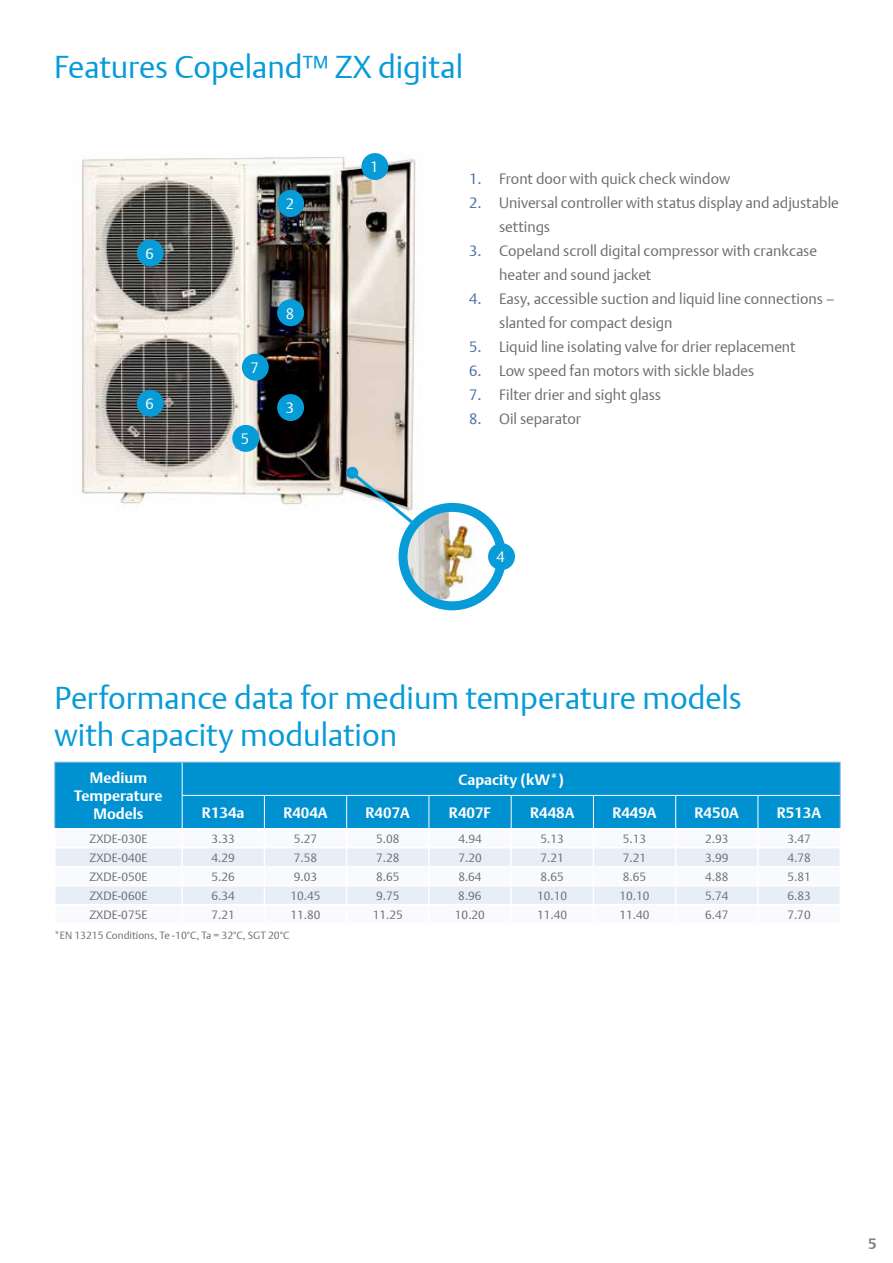
<style>
.page{position:relative;width:893px;height:1263px;background:#fff}
.page>*{position:absolute;margin:0;border:0;box-sizing:border-box;transform-origin:0 0}
.t1{font:31.5px/37.5px "DTL Argo T Light";color:#079bd7}
.t2{font:15px/24px "DTL Argo T Light";color:#6d6e71}
.t3{font:700 15px/18px "DTL Argo T";color:#fff;text-align:center}
.t4{font:15px "DTL Argo T Light";color:#fff}
.t5{font:700 15px "DTL Argo T";color:#808285}
.t6{font:12px "DTL Argo T Light";color:#6d6e71}
.t7{font:10.5px "DTL Argo T Light";color:#6d6e71}
.s1{color:#4a6ea7}
</style>
<div class="page">
<img style="left:82px;top:153px;width:346px;height:401px">
<img style="left:408px;top:512px;width:89px;height:89px;border-radius:45px">
<div style="left:399px;top:503px;width:107px;height:107px;border:9px solid #079bd7;border-radius:50%"></div>
<svg style="left:348px;top:469px;width:70px;height:59px"></svg>
<div style="left:346px;top:467px;width:12px;height:12px;background:#079bd7;border-radius:50%"></div>
<div style="left:361px;top:153px;width:27px;height:27px;background:#079bd7;border-radius:50%"></div>
<div style="left:277px;top:394px;width:27px;height:27px;background:#079bd7;border-radius:50%"></div>
<div style="left:488px;top:543px;width:27px;height:27px;background:#079bd7;border-radius:50%"></div>
<div style="left:232px;top:425px;width:27px;height:27px;background:#079bd7;border-radius:50%"></div>
<div style="left:137px;top:390px;width:27px;height:27px;background:#079bd7;border-radius:50%"></div>
<div style="left:137px;top:240px;width:27px;height:26px;background:#079bd7;border-radius:50%"></div>
<div style="left:242px;top:354px;width:27px;height:27px;background:#079bd7;border-radius:50%"></div>
<div style="left:277px;top:299px;width:27px;height:27px;background:#079bd7;border-radius:50%"></div>
<div style="left:277px;top:190px;width:27px;height:27px;background:#079bd7;border-radius:50%"></div>
<div style="left:55px;top:763px;width:785px;height:65px;background:#0091d1"></div>
<hr style="left:840px;top:762px;width:1px;height:33px;background:#94bde5">
<hr style="left:182px;top:762px;width:1px;height:33px;background:#fff">
<hr style="left:182px;top:795px;width:82px;height:1px;background:#fff">
<hr style="left:182px;top:796px;width:1px;height:32px;background:#fff">
<hr style="left:264px;top:795px;width:83px;height:1px;background:#fff">
<hr style="left:264px;top:796px;width:1px;height:32px;background:#fff">
<hr style="left:347px;top:795px;width:82px;height:1px;background:#fff">
<hr style="left:346px;top:796px;width:1px;height:32px;background:#fff">
<hr style="left:429px;top:795px;width:82px;height:1px;background:#fff">
<hr style="left:429px;top:796px;width:1px;height:32px;background:#fff">
<hr style="left:511px;top:795px;width:82px;height:1px;background:#fff">
<hr style="left:511px;top:796px;width:1px;height:32px;background:#fff">
<hr style="left:593px;top:795px;width:83px;height:1px;background:#fff">
<hr style="left:593px;top:796px;width:1px;height:32px;background:#fff">
<hr style="left:676px;top:795px;width:82px;height:1px;background:#fff">
<hr style="left:675px;top:796px;width:1px;height:32px;background:#fff">
<hr style="left:758px;top:795px;width:82px;height:1px;background:#fff">
<hr style="left:758px;top:796px;width:1px;height:32px;background:#fff">
<hr style="left:54px;top:762px;width:128px;height:1px;background:#94bde5">
<hr style="left:54px;top:762px;width:1px;height:33px;background:#94bde5">
<hr style="left:54px;top:795px;width:1px;height:33px;background:#94bde5">
<hr style="left:182px;top:762px;width:82px;height:1px;background:#94bde5">
<hr style="left:264px;top:762px;width:83px;height:1px;background:#94bde5">
<hr style="left:347px;top:762px;width:82px;height:1px;background:#94bde5">
<hr style="left:429px;top:762px;width:82px;height:1px;background:#94bde5">
<hr style="left:511px;top:762px;width:82px;height:1px;background:#94bde5">
<hr style="left:593px;top:762px;width:83px;height:1px;background:#94bde5">
<hr style="left:676px;top:762px;width:82px;height:1px;background:#94bde5">
<hr style="left:758px;top:762px;width:83px;height:1px;background:#94bde5">
<hr style="left:840px;top:795px;width:1px;height:33px;background:#94bde5">
<svg style="left:55px;top:848px;width:785px;height:56px"></svg>
<h1 class="t1" style="left:54px;top:48px;width:411px">Features Copeland™ ZX digital</h1>
<p class="t4" style="left:145px;top:245px;width:10px">6</p>
<p class="t4" style="left:145px;top:395px;width:10px">6</p>
<p class="t4" style="left:286px;top:195px;width:10px">2</p>
<p class="t4" style="left:250px;top:359px;width:10px">7</p>
<p class="t4" style="left:241px;top:430px;width:10px">5</p>
<p class="t4" style="left:286px;top:304px;width:10px">8</p>
<p class="t4" style="left:286px;top:399px;width:10px">3</p>
<p class="t4" style="left:370px;top:158px;width:10px">1</p>
<p class="t2" style="left:469px;top:166px;width:262px"><span class="s1">1.</span> Front door with quick check window</p>
<p class="t2" style="left:499px;top:190px;width:341px;text-indent:-30px"><span class="s1">2.</span> Universal controller with status display and adjustable settings</p>
<p class="t2" style="left:499px;top:238px;width:320px;text-indent:-30px"><span class="s1">3.</span> Copeland scroll digital compressor with crankcase heater and sound jacket</p>
<p class="t2" style="left:499px;top:286px;width:337px;text-indent:-30px"><span class="s1">4.</span> Easy, accessible suction and liquid line connections – slanted for compact design</p>
<p class="t2" style="left:469px;top:334px;width:328px"><span class="s1">5.</span> Liquid line isolating valve for drier replacement</p>
<p class="t2" style="left:469px;top:358px;width:287px"><span class="s1">6.</span> Low speed fan motors with sickle blades</p>
<p class="t2" style="left:469px;top:382px;width:193px"><span class="s1">7.</span> Filter drier and sight glass</p>
<p class="t2" style="left:469px;top:406px;width:113px"><span class="s1">8.</span> Oil separator</p>
<p class="t4" style="left:497px;top:548px;width:10px">4</p>
<h1 class="t1" style="left:55px;top:678px;width:689px">Performance data for medium temperature models with capacity modulation</h1>
<p class="t3" style="left:74px;top:769px;width:90px">Medium<br>Temperature<br>Models</p>
<p class="t3" style="left:458px;top:770px;width:107px">Capacity (kW*)</p>
<p class="t3" style="left:202px;top:803px;width:44px">R134a</p>
<p class="t3" style="left:283px;top:803px;width:46px">R404A</p>
<p class="t3" style="left:366px;top:803px;width:46px">R407A</p>
<p class="t3" style="left:449px;top:803px;width:44px">R407F</p>
<p class="t3" style="left:530px;top:803px;width:46px">R448A</p>
<p class="t3" style="left:612px;top:803px;width:46px">R449A</p>
<p class="t3" style="left:695px;top:803px;width:46px">R450A</p>
<p class="t3" style="left:777px;top:803px;width:46px">R513A</p>
<p class="t6" style="left:89px;top:831px;width:59px">ZXDE-030E</p>
<p class="t6" style="left:212px;top:831px;width:25px">3.33</p>
<p class="t6" style="left:294px;top:831px;width:25px">5.27</p>
<p class="t6" style="left:376px;top:831px;width:25px">5.08</p>
<p class="t6" style="left:458px;top:831px;width:25px">4.94</p>
<p class="t6" style="left:541px;top:831px;width:25px">5.13</p>
<p class="t6" style="left:623px;top:831px;width:25px">5.13</p>
<p class="t6" style="left:705px;top:831px;width:25px">2.93</p>
<p class="t6" style="left:787px;top:831px;width:25px">3.47</p>
<p class="t6" style="left:89px;top:850px;width:59px">ZXDE-040E</p>
<p class="t6" style="left:212px;top:850px;width:25px">4.29</p>
<p class="t6" style="left:294px;top:850px;width:25px">7.58</p>
<p class="t6" style="left:376px;top:850px;width:25px">7.28</p>
<p class="t6" style="left:458px;top:850px;width:25px">7.20</p>
<p class="t6" style="left:541px;top:850px;width:25px">7.21</p>
<p class="t6" style="left:623px;top:850px;width:25px">7.21</p>
<p class="t6" style="left:705px;top:850px;width:25px">3.99</p>
<p class="t6" style="left:787px;top:850px;width:25px">4.78</p>
<p class="t6" style="left:89px;top:869px;width:59px">ZXDE-050E</p>
<p class="t6" style="left:212px;top:869px;width:25px">5.26</p>
<p class="t6" style="left:294px;top:869px;width:25px">9.03</p>
<p class="t6" style="left:376px;top:869px;width:25px">8.65</p>
<p class="t6" style="left:458px;top:869px;width:25px">8.64</p>
<p class="t6" style="left:541px;top:869px;width:25px">8.65</p>
<p class="t6" style="left:623px;top:869px;width:25px">8.65</p>
<p class="t6" style="left:705px;top:869px;width:25px">4.88</p>
<p class="t6" style="left:787px;top:869px;width:25px">5.81</p>
<p class="t6" style="left:89px;top:888px;width:59px">ZXDE-060E</p>
<p class="t6" style="left:212px;top:888px;width:25px">6.34</p>
<p class="t6" style="left:290px;top:888px;width:32px">10.45</p>
<p class="t6" style="left:376px;top:888px;width:25px">9.75</p>
<p class="t6" style="left:458px;top:888px;width:25px">8.96</p>
<p class="t6" style="left:537px;top:888px;width:32px">10.10</p>
<p class="t6" style="left:619px;top:888px;width:32px">10.10</p>
<p class="t6" style="left:705px;top:888px;width:25px">5.74</p>
<p class="t6" style="left:787px;top:888px;width:25px">6.83</p>
<p class="t6" style="left:89px;top:907px;width:59px">ZXDE-075E</p>
<p class="t6" style="left:212px;top:907px;width:25px">7.21</p>
<p class="t6" style="left:290px;top:907px;width:32px">11.80</p>
<p class="t6" style="left:373px;top:907px;width:32px">11.25</p>
<p class="t6" style="left:455px;top:907px;width:32px">10.20</p>
<p class="t6" style="left:537px;top:907px;width:32px">11.40</p>
<p class="t6" style="left:619px;top:907px;width:32px">11.40</p>
<p class="t6" style="left:705px;top:907px;width:25px">6.47</p>
<p class="t6" style="left:787px;top:907px;width:25px">7.70</p>
<p class="t7" style="left:54px;top:929px;width:237px">*EN 13215 Conditions, Te -10°C, Ta = 32°C, SGT 20°C</p>
<p class="t5" style="left:868px;top:1235px;width:10px">5</p>
</div>
